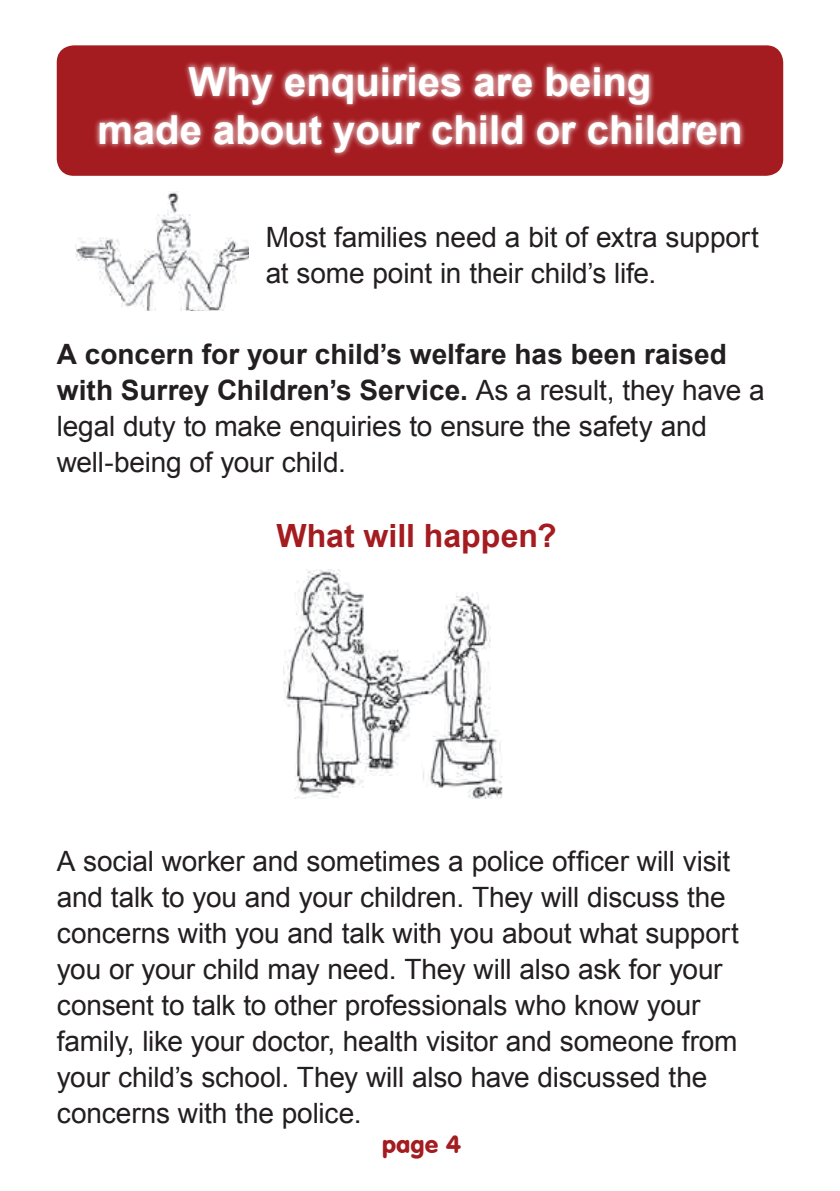
<style>
.page{position:relative;width:840px;height:1191px;background:#fff}
.page>*{position:absolute;margin:0;border:0;box-sizing:border-box;transform-origin:0 0}
.t1{font:700 40px/48px "Arial";color:#fff;text-align:center}
.t2{font:700 32px "Arial";color:#a41b20}
.t3{font:28px/36px "Arial";letter-spacing:-.01em;color:#231f20}
.t4{font:24px "VAG Rounded BT";color:#a41b20}
.s1{font-weight:700}
</style>
<div class="page">
<div style="left:57px;top:45px;width:725px;height:131px;background:#a41b20"></div>
<svg style="left:92px;top:60px;width:654px;height:100px;background:#b44549"></svg>
<img style="left:75px;top:191px;width:173px;height:119px">
<img style="left:283px;top:570px;width:220px;height:229px">
<h1 class="t1" style="left:97px;top:59px;width:646px">Why enquiries are being<br>made about your child or children</h1>
<p class="t3" style="left:265px;top:220px;width:494px">Most families need a bit of extra support at some point in their child’s life.</p>
<p class="t3" style="left:57px;top:337px;width:709px"><span class="s1">A concern for your child’s welfare has been raised with Surrey Children’s Service.</span> As a result, they have a legal duty to make enquiries to ensure the safety and well-being of your child.</p>
<p class="t2" style="left:276px;top:514px;width:281px">What will happen?</p>
<p class="t3" style="left:57px;top:843px;width:683px">A social worker and sometimes a police officer will visit and talk to you and your children. They will discuss the concerns with you and talk with you about what support you or your child may need. They will also ask for your consent to talk to other professionals who know your family, like your doctor, health visitor and someone from your child’s school. They will also have discussed the concerns with the police.</p>
<p class="t4" style="left:381px;top:1128px;width:81px">page 4</p>
</div>
